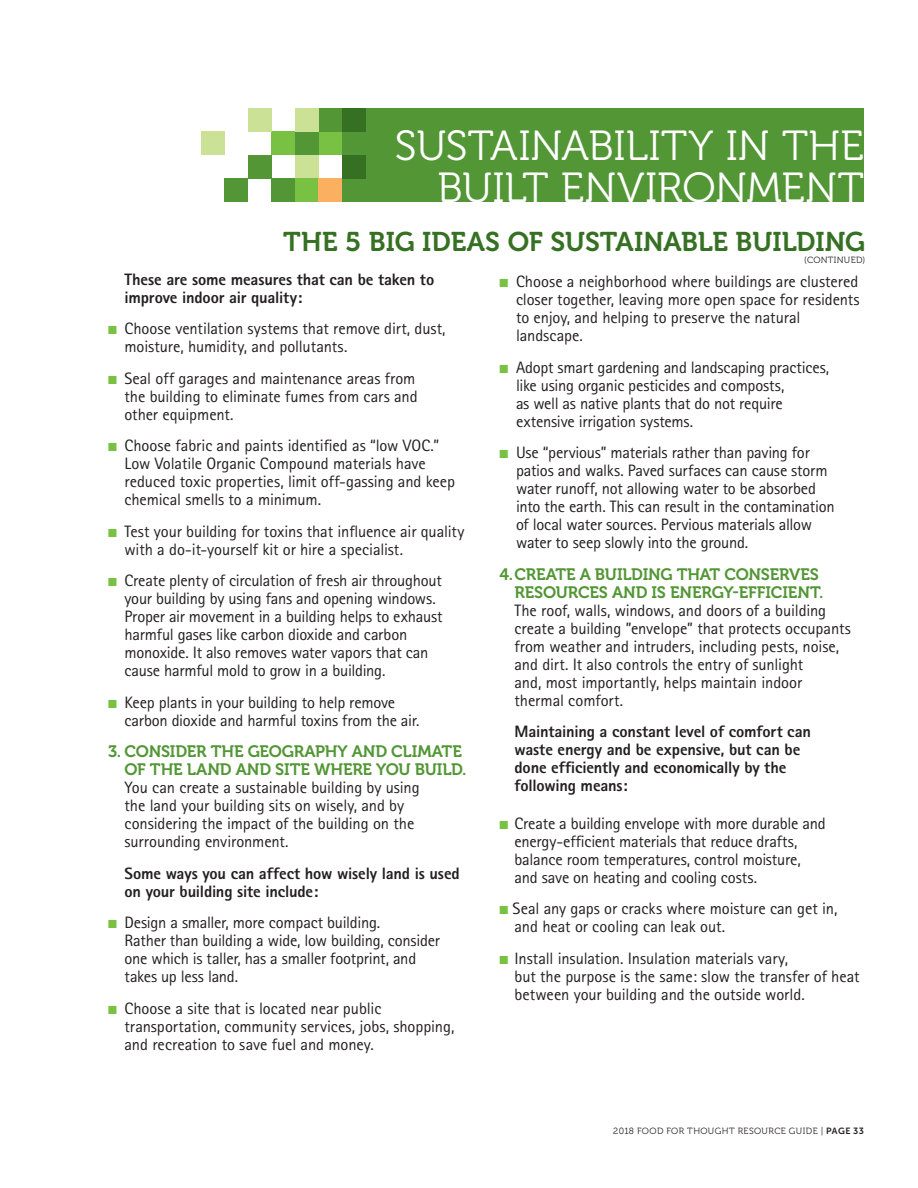
<style>
.page{position:relative;width:918px;height:1188px;background:#fff}
.page>*{position:absolute;margin:0;border:0;box-sizing:border-box;transform-origin:0 0}
.Main_Headline{font:42px/42px "Museo 300";letter-spacing:-.005em;color:#fff;text-align:right}
.Main_Headline-2{font:27px "Museo 700";letter-spacing:-.005em;color:#367023}
.t1{font:16.5px/18px "Rotis Sans Serif";letter-spacing:-.01em;color:#231f20}
.t2{font:800 16.5px/18px "Rotis Sans Serif";letter-spacing:-.01em;color:#231f20}
.Main_Headline-3{font:9px "Museo 300";letter-spacing:.04em;color:#231f20}
.s1{color:#79c142}
.s2{font-family:"Museo 700";color:#529635}
.s3{font-family:"Museo Sans 700"}
</style>
<div class="page">
<div style="left:319px;top:132px;width:23px;height:23px;background:#79c142"></div>
<div style="left:342px;top:108px;width:522px;height:94px;background:#529635"></div>
<div style="left:342px;top:108px;width:24px;height:23px;background:#367023"></div>
<div style="left:295px;top:155px;width:24px;height:23px;background:#cbe196"></div>
<div style="left:272px;top:178px;width:23px;height:24px;background:#529635"></div>
<div style="left:319px;top:108px;width:23px;height:24px;background:#529635"></div>
<div style="left:295px;top:132px;width:24px;height:23px;background:#529635"></div>
<div style="left:295px;top:178px;width:24px;height:24px;background:#79c142"></div>
<div style="left:295px;top:108px;width:24px;height:24px;background:#cbe196"></div>
<div style="left:272px;top:132px;width:23px;height:23px;background:#79c142"></div>
<div style="left:248px;top:155px;width:24px;height:23px;background:#529635"></div>
<div style="left:342px;top:155px;width:24px;height:24px;background:#367023"></div>
<div style="left:225px;top:179px;width:23px;height:23px;background:#529635"></div>
<div style="left:248px;top:108px;width:24px;height:24px;background:#cbe196"></div>
<div style="left:201px;top:131px;width:24px;height:24px;background:#cbe196"></div>
<div style="left:319px;top:179px;width:23px;height:23px;background:#fab05f"></div>
<p class="Main_Headline" style="left:395px;top:126px;width:470px">SUSTAINABILITY IN THE<br>BUILT ENVIRONMENT</p>
<p class="Main_Headline-2" style="left:283px;top:226px;width:584px">THE 5 BIG IDEAS OF SUSTAINABLE BUILDING</p>
<p class="Main_Headline-3" style="left:804px;top:255px;width:63px">(CONTINUED)</p>
<p class="t2" style="left:124px;top:270px;width:311px">These are some measures that can be taken to improve indoor air quality:</p>
<p class="t1" style="left:124px;top:320px;width:323px;text-indent:-16px"><span class="s1">■</span> Choose ventilation systems that remove dirt, dust, moisture, humidity, and pollutants.</p>
<p class="t1" style="left:124px;top:369px;width:295px;text-indent:-16px"><span class="s1">■</span> Seal off garages and maintenance areas from the building to eliminate fumes from cars and other equipment.</p>
<p class="t1" style="left:124px;top:437px;width:332px;text-indent:-16px"><span class="s1">■</span> Choose fabric and paints identified as “low VOC.” Low Volatile Organic Compound materials have reduced toxic properties, limit off-gassing and keep chemical smells to a minimum.</p>
<p class="t1" style="left:124px;top:522px;width:342px;text-indent:-16px"><span class="s1">■</span> Test your building for toxins that influence air quality with a do-it-yourself kit or hire a specialist.</p>
<p class="t1" style="left:124px;top:572px;width:320px;text-indent:-16px"><span class="s1">■</span> Create plenty of circulation of fresh air throughout your building by using fans and opening windows.<br>Proper air movement in a building helps to exhaust harmful gases like carbon dioxide and carbon monoxide. It also removes water vapors that can cause harmful mold to grow in a building.</p>
<p class="t1" style="left:124px;top:693px;width:296px;text-indent:-16px"><span class="s1">■</span> Keep plants in your building to help remove carbon dioxide and harmful toxins from the air.</p>
<p class="t1" style="left:124px;top:743px;width:344px;text-indent:-16px"><span class="s2">3. CONSIDER THE GEOGRAPHY AND CLIMATE OF THE LAND AND SITE WHERE YOU BUILD.<br></span>You can create a sustainable building by using<br>the land your building sits on wisely, and by considering the impact of the building on the surrounding environment.</p>
<p class="t2" style="left:124px;top:864px;width:337px">Some ways you can affect how wisely land is used on your building site include:</p>
<p class="t1" style="left:124px;top:914px;width:317px;text-indent:-16px"><span class="s1">■</span> Design a smaller, more compact building.<br>Rather than building a wide, low building, consider one which is taller, has a smaller footprint, and takes up less land.</p>
<p class="t1" style="left:124px;top:999px;width:331px;text-indent:-16px"><span class="s1">■</span> Choose a site that is located near public transportation, community services, jobs, shopping, and recreation to save fuel and money.</p>
<p class="t1" style="left:516px;top:272px;width:345px;text-indent:-16px"><span class="s1">■</span> Choose a neighborhood where buildings are clustered closer together, leaving more open space for residents to enjoy, and helping to preserve the natural landscape.</p>
<p class="t1" style="left:516px;top:358px;width:315px;text-indent:-16px"><span class="s1">■</span> Adopt smart gardening and landscaping practices, like using organic pesticides and composts,<br>as well as native plants that do not require extensive irrigation systems.</p>
<p class="t1" style="left:516px;top:443px;width:320px;text-indent:-16px"><span class="s1">■</span> Use “pervious” materials rather than paving for patios and walks. Paved surfaces can cause storm water runoff, not allowing water to be absorbed into the earth. This can result in the contamination of local water sources. Pervious materials allow water to seep slowly into the ground.</p>
<p class="t1" style="left:514px;top:565px;width:338px;text-indent:-15px"><span class="s2">4.CREATE A BUILDING THAT CONSERVES RESOURCES AND IS ENERGY-EFFICIENT.<br></span>The roof, walls, windows, and doors of a building create a building ”envelope” that protects occupants from weather and intruders, including pests, noise, and dirt. It also controls the entry of sunlight<br>and, most importantly, helps maintain indoor thermal comfort.</p>
<p class="t2" style="left:514px;top:722px;width:298px">Maintaining a constant level of comfort can waste energy and be expensive, but can be done efficiently and economically by the following means:</p>
<p class="t1" style="left:514px;top:814px;width:313px;text-indent:-15px"><span class="s1">■</span> Create a building envelope with more durable and energy-efficient materials that reduce drafts, balance room temperatures, control moisture, and save on heating and cooling costs.</p>
<p class="t1" style="left:514px;top:899px;width:324px;text-indent:-15px"><span class="s1">■</span> Seal any gaps or cracks where moisture can get in, and heat or cooling can leak out.</p>
<p class="t1" style="left:514px;top:949px;width:347px;text-indent:-15px"><span class="s1">■</span> Install insulation. Insulation materials vary,<br>but the purpose is the same: slow the transfer of heat between your building and the outside world.</p>
<p class="Main_Headline-3" style="left:613px;top:1126px;width:252px">2018 FOOD FOR THOUGHT RESOURCE GUIDE | <span class="s3">PAGE 33</span></p>
</div>
